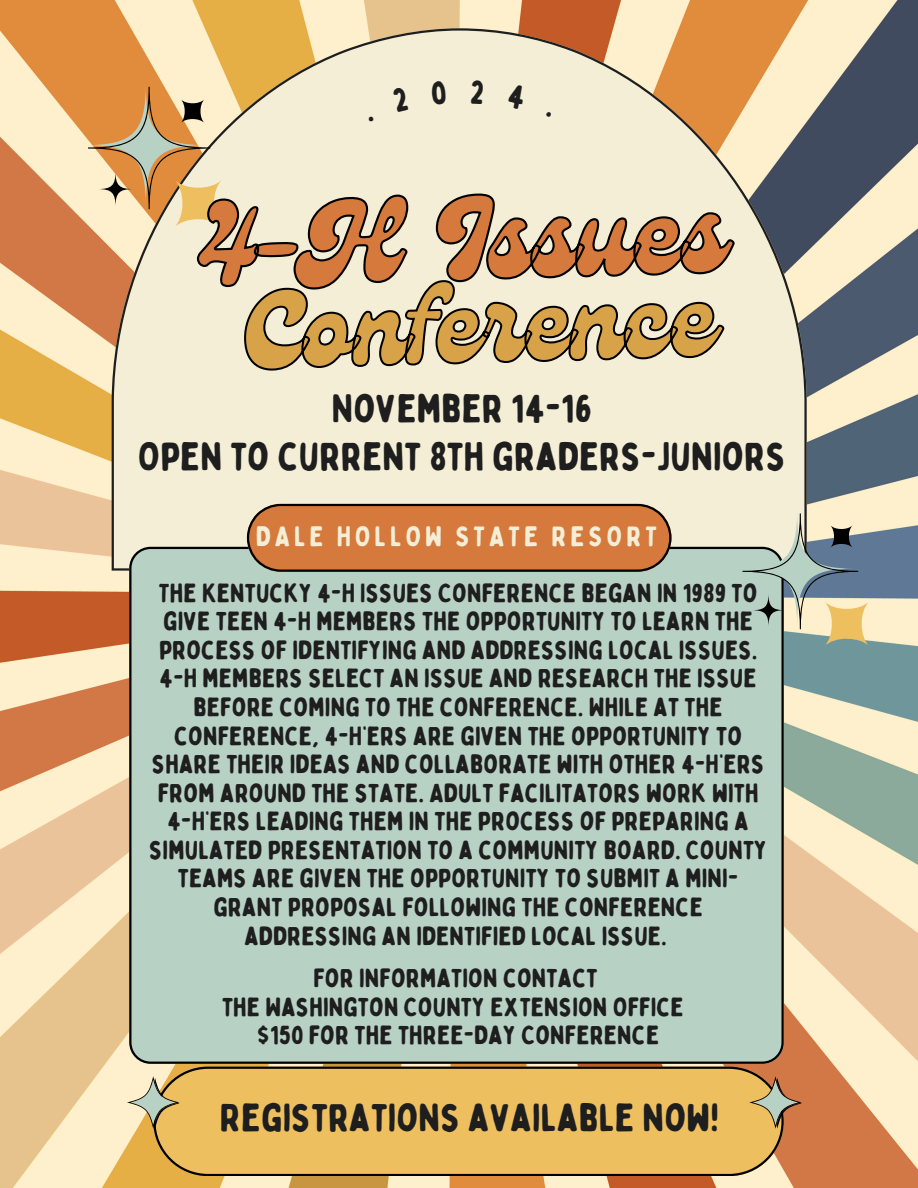
<style>
.page{position:relative;width:918px;height:1188px;background:#fff}
.page>*{position:absolute;margin:0;border:0;box-sizing:border-box;transform-origin:0 0}
.t1{font:113.85px "Genty";color:#d5793c}
.t2{font:107.85px "Genty";color:#d8a249}
.t3{font:39.6px/48.3px "Bobby Jones Soft";color:#1e1e1e;text-align:center}
.t4{font:39.15px "Bobby Jones Soft";color:#1e1e1e}
.t5{font:28.05px "Bobby Jones Soft";letter-spacing:.135em;color:#f3eed5}
.t6{font:26.25px/28.7px "Bobby Jones Soft";color:#1e1e1e;text-align:center}
</style>
<div class="page">
<img style="left:0;top:0;width:918px;height:1188px">
<svg style="left:112px;top:28px;width:695px;height:543px;background:#ebdfc1"></svg>
<div style="left:129px;top:547px;width:655px;height:517px;background:#b8d1c5"></div>
<svg style="left:247px;top:504px;width:424px;height:68px;background:#c6733c"></svg>
<svg style="left:153px;top:1067px;width:630px;height:109px;background:#e3b75b"></svg>
<svg style="left:174px;top:180px;width:48px;height:47px"></svg>
<svg style="left:88px;top:87px;width:122px;height:122px;background:#d4a66f"></svg>
<svg style="left:194px;top:184px;width:544px;height:110px;background:#d8d3bb"></svg>
<svg style="left:242px;top:272px;width:485px;height:100px;background:#d4d0ba"></svg>
<svg style="left:824px;top:601px;width:45px;height:45px"></svg>
<svg style="left:742px;top:513px;width:116px;height:116px;background:#b1b8ab"></svg>
<svg style="left:127px;top:1076px;width:53px;height:53px;background:#d2c08f"></svg>
<svg style="left:749px;top:1076px;width:53px;height:53px;background:#c19660"></svg>
<svg style="left:368px;top:116px;width:6px;height:6px"></svg>
<svg style="left:392px;top:86px;width:17px;height:26px"></svg>
<svg style="left:431px;top:80px;width:15px;height:25px"></svg>
<svg style="left:471px;top:79px;width:12px;height:25px"></svg>
<svg style="left:507px;top:83px;width:19px;height:26px"></svg>
<svg style="left:546px;top:111px;width:6px;height:6px"></svg>
<h1 class="t1" style="left:190px;top:184px;width:535px;rotate:-2deg">4-H Issues</h1>
<h2 class="t2" style="left:239px;top:271px;width:476px;rotate:-2deg">Conference</h2>
<p class="t3" style="left:138px;top:385px;width:650px">NOVEMBER 14-16<br>OPEN TO CURRENT 8TH GRADERS-JUNIORS</p>
<p class="t5" style="left:256px;top:519px;width:403px">DALE HOLLOW STATE RESORT</p>
<h3 class="t6" style="left:149px;top:579px;width:620px">THE KENTUCKY 4-H ISSUES CONFERENCE BEGAN IN 1989 TO GIVE TEEN 4-H MEMBERS THE OPPORTUNITY TO LEARN THE PROCESS OF IDENTIFYING AND ADDRESSING LOCAL ISSUES.<br>4-H MEMBERS SELECT AN ISSUE AND RESEARCH THE ISSUE BEFORE COMING TO THE CONFERENCE. WHILE AT THE CONFERENCE, 4-H’ERS ARE GIVEN THE OPPORTUNITY TO SHARE THEIR IDEAS AND COLLABORATE WITH OTHER 4-H’ERS FROM AROUND THE STATE. ADULT FACILITATORS WORK WITH 4-H’ERS LEADING THEM IN THE PROCESS OF PREPARING A SIMULATED PRESENTATION TO A COMMUNITY BOARD. COUNTY TEAMS ARE GIVEN THE OPPORTUNITY TO SUBMIT A MINI-GRANT PROPOSAL FOLLOWING THE CONFERENCE ADDRESSING AN IDENTIFIED LOCAL ISSUE.</h3>
<h2 class="t6" style="left:313px;top:964px;width:286px">FOR INFORMATION CONTACT</h2>
<h4 class="t6" style="left:222px;top:993px;width:463px">THE WASHINGTON COUNTY EXTENSION OFFICE</h4>
<p class="t6" style="left:257px;top:1021px;width:404px">$150 FOR THE THREE-DAY CONFERENCE</p>
<p class="t4" style="left:220px;top:1094px;width:501px">REGISTRATIONS AVAILABLE NOW!</p>
</div>
